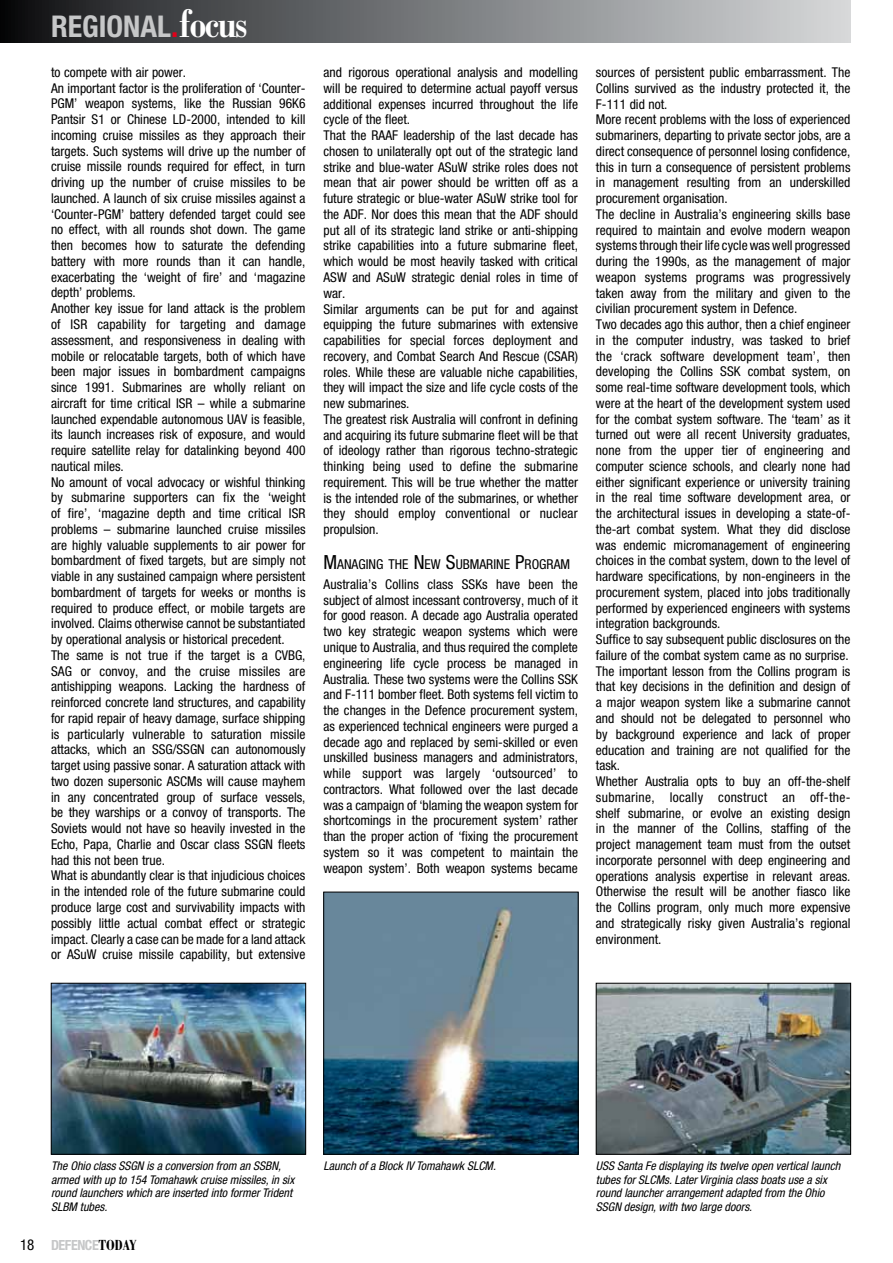
<style>
.page{position:relative;width:893px;height:1263px;background:#fff}
.page>*{position:absolute;margin:0;border:0;box-sizing:border-box;transform-origin:0 0}
.t1{font:700 condensed 30px "Helvetica Neue";color:#c6c7c8}
.t2{font:700 condensed 13.95px "Helvetica Neue";letter-spacing:-.03em;color:#c6c7c8}
.t3{font:condensed 13.65px "Helvetica Neue";color:#000}
.t4{font:condensed 13.5px/15.8px "Helvetica Neue";color:#000}
.t5{font:italic condensed 12px/13.5px "Helvetica Neue";color:#000}
.s1{color:#e2001a}
.s2{font-family:"Bodoni";font-size:42.75px;color:#fff}
.s3{font-size:19.5px}
.s4{font-weight:400;font-size:15px;color:#000}
.s5{font-family:"Bodoni";font-size:15.6px;color:#000}
</style>
<div class="page">
<div style="left:0;top:0;width:851px;height:43px;background:linear-gradient(to right,#131417,#d8dbdd)"></div>
<img style="left:53px;top:985px;width:251px;height:167px">
<div style="left:51px;top:983px;width:255px;height:171px;border:1px solid #000"></div>
<img style="left:598px;top:985px;width:251px;height:167px">
<div style="left:596px;top:983px;width:255px;height:171px;border:1px solid #000"></div>
<img style="left:325px;top:894px;width:251px;height:258px">
<div style="left:323px;top:892px;width:255px;height:262px;border:1px solid #000"></div>
<h1 class="t1" style="left:51px;top:8px;width:198px">REGIONAL<span class="s1">.</span><span class="s2">focus</span></h1>
<p class="t4" style="left:51px;top:64px;width:256px">to compete with air power.<br>An important factor is the proliferation of ‘Counter-PGM’ weapon systems, like the Russian 96K6<br>Pantsir S1 or Chinese LD-2000, intended to kill incoming cruise missiles as they approach their targets. Such systems will drive up the number of cruise missile rounds required for effect, in turn driving up the number of cruise missiles to be launched. A launch of six cruise missiles against a ‘Counter-PGM’ battery defended target could see no effect, with all rounds shot down. The game then becomes how to saturate the defending battery with more rounds than it can handle, exacerbating the ‘weight of fire’ and ‘magazine depth’ problems.<br>Another key issue for land attack is the problem of ISR capability for targeting and damage assessment, and responsiveness in dealing with mobile or relocatable targets, both of which have been major issues in bombardment campaigns since 1991. Submarines are wholly reliant on aircraft for time critical ISR – while a submarine launched expendable autonomous UAV is feasible, its launch increases risk of exposure, and would require satellite relay for datalinking beyond 400 nautical miles.<br>No amount of vocal advocacy or wishful thinking by submarine supporters can fix the ‘weight of fire’, ‘magazine depth and time critical ISR problems – submarine launched cruise missiles are highly valuable supplements to air power for bombardment of fixed targets, but are simply not viable in any sustained campaign where persistent bombardment of targets for weeks or months is required to produce effect, or mobile targets are involved. Claims otherwise cannot be substantiated by operational analysis or historical precedent.<br>The same is not true if the target is a CVBG, SAG or convoy, and the cruise missiles are antishipping weapons. Lacking the hardness of reinforced concrete land structures, and capability for rapid repair of heavy damage, surface shipping is particularly vulnerable to saturation missile attacks, which an SSG/SSGN can autonomously target using passive sonar. A saturation attack with two dozen supersonic ASCMs will cause mayhem in any concentrated group of surface vessels, be they warships or a convoy of transports. The Soviets would not have so heavily invested in the Echo, Papa, Charlie and Oscar class SSGN fleets had this not been true.<br>What is abundantly clear is that injudicious choices in the intended role of the future submarine could produce large cost and survivability impacts with possibly little actual combat effect or strategic impact. Clearly a case can be made for a land attack or ASuW cruise missile capability, but extensive</p>
<p class="t4" style="left:323px;top:64px;width:256px">and rigorous operational analysis and modelling will be required to determine actual payoff versus additional expenses incurred throughout the life cycle of the fleet.<br>That the RAAF leadership of the last decade has chosen to unilaterally opt out of the strategic land strike and blue-water ASuW strike roles does not mean that air power should be written off as a future strategic or blue-water ASuW strike tool for the ADF. Nor does this mean that the ADF should put all of its strategic land strike or anti-shipping strike capabilities into a future submarine fleet, which would be most heavily tasked with critical ASW and ASuW strategic denial roles in time of war.<br>Similar arguments can be put for and against equipping the future submarines with extensive capabilities for special forces deployment and recovery, and Combat Search And Rescue (CSAR) roles. While these are valuable niche capabilities, they will impact the size and life cycle costs of the new submarines.<br>The greatest risk Australia will confront in defining and acquiring its future submarine fleet will be that of ideology rather than rigorous techno-strategic thinking being used to define the submarine requirement. This will be true whether the matter is the intended role of the submarines, or whether they should employ conventional or nuclear propulsion.</p>
<p class="t3" style="left:323px;top:556px;width:246px"><span class="s3">M</span>ANAGING THE <span class="s3">N</span> EW <span class="s3">S</span>UBMARINE <span class="s3">P</span>ROGRAM</p>
<p class="t4" style="left:323px;top:576px;width:256px;text-align:justify">Australia’s Collins class SSKs have been the subject of almost incessant controversy, much of it for good reason. A decade ago Australia operated two key strategic weapon systems which were unique to Australia, and thus required the complete engineering life cycle process be managed in Australia. These two systems were the Collins SSK and F-111 bomber fleet. Both systems fell victim to the changes in the Defence procurement system, as experienced technical engineers were purged a decade ago and replaced by semi-skilled or even unskilled business managers and administrators, while support was largely ‘outsourced’ to contractors. What followed over the last decade was a campaign of ‘blaming the weapon system for shortcomings in the procurement system’ rather than the proper action of ‘fixing the procurement system so it was competent to maintain the weapon system’. Both weapon systems became</p>
<p class="t4" style="left:596px;top:64px;width:256px">sources of persistent public embarrassment. The Collins survived as the industry protected it, the F-111 did not.<br>More recent problems with the loss of experienced submariners, departing to private sector jobs, are a direct consequence of personnel losing confidence, this in turn a consequence of persistent problems in management resulting from an underskilled procurement organisation.<br>The decline in Australia’s engineering skills base required to maintain and evolve modern weapon systems through their life cycle was well progressed during the 1990s, as the management of major weapon systems programs was progressively taken away from the military and given to the civilian procurement system in Defence.<br>Two decades ago this author, then a chief engineer in the computer industry, was tasked to brief the ‘crack software development team’, then developing the Collins SSK combat system, on some real-time software development tools, which were at the heart of the development system used for the combat system software. The ‘team’ as it turned out were all recent University graduates, none from the upper tier of engineering and computer science schools, and clearly none had either significant experience or university training in the real time software development area, or the architectural issues in developing a state-of&shy;the-art combat system. What they did disclose was endemic micromanagement of engineering choices in the combat system, down to the level of hardware specifications, by non-engineers in the procurement system, placed into jobs traditionally performed by experienced engineers with systems integration backgrounds.<br>Suffice to say subsequent public disclosures on the failure of the combat system came as no surprise.<br>The important lesson from the Collins program is that key decisions in the definition and design of a major weapon system like a submarine cannot and should not be delegated to personnel who by background experience and lack of proper education and training are not qualified for the task.<br>Whether Australia opts to buy an off-the-shelf submarine, locally construct an off-the&shy;shelf submarine, or evolve an existing design in the manner of the Collins, staffing of the project management team must from the outset incorporate personnel with deep engineering and operations analysis expertise in relevant areas.<br>Otherwise the result will be another fiasco like the Collins program, only much more expensive and strategically risky given Australia’s regional environment.</p>
<p class="t5" style="left:51px;top:1159px;width:245px">The Ohio class SSGN is a conversion from an SSBN, armed with up to 154 Tomahawk cruise missiles, in six round launchers which are inserted into former Trident SLBM tubes.</p>
<p class="t2" style="left:20px;top:1237px;width:119px"><span class="s4">18</span> DEFENCE<span class="s5">TODAY</span></p>
<p class="t5" style="left:323px;top:1159px;width:174px">Launch of a Block IV Tomahawk SLCM.</p>
<p class="t5" style="left:596px;top:1159px;width:246px">USS Santa Fe displaying its twelve open vertical launch tubes for SLCMs. Later Virginia class boats use a six round launcher arrangement adapted from the Ohio SSGN design, with two large doors.</p>
</div>
